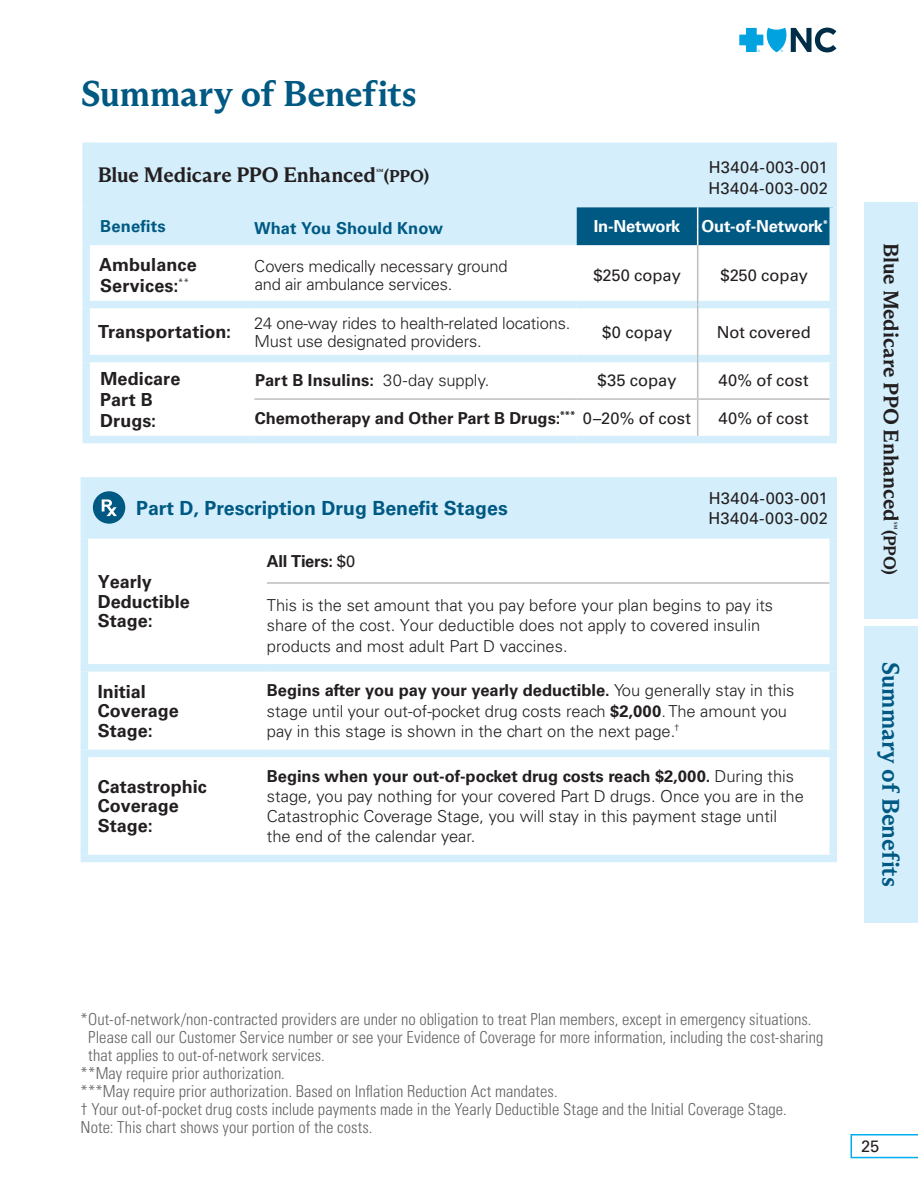
<style>
.page{position:relative;width:918px;height:1188px;background:#fff}
.page>*{position:absolute;margin:0;border:0;box-sizing:border-box;transform-origin:0 0}
.t1{font:700 36px "Blue Ridge";letter-spacing:-.005em;color:#005983}
.t2{font:700 24px "Blue Ridge";letter-spacing:-.005em;color:#005983}
.t3{font:700 21px "Blue Ridge";letter-spacing:-.005em;color:#231f20}
.t4{font:700 19.5px "Univers LT Std";color:#005983}
.t5{font:700 18px/19.5px "Univers LT Std";color:#231f20}
.t6{font:700 17.25px "Blue Ridge";letter-spacing:-.01em;color:#231f20}
.t7{font:300 16.5px/20.2px "Univers LT Std";color:#231f20}
.t8{font:300 condensed 16.5px/18px "Univers LT Std";color:#636366}
.t9{font:700 16.5px "Univers LT Std";color:#231f20}
.t10{font:16.5px "Univers LT Std";letter-spacing:.005em;color:#231f20}
.t11{font:16.5px "Univers LT Std";letter-spacing:.025em;color:#231f20}
.t12{font:700 16.5px "Univers LT Std";letter-spacing:.005em;color:#005983}
.t13{font:700 16.5px "Univers LT Std";letter-spacing:-.01em;color:#fff}
.t14{font:700 4.5px "Blue Ridge";color:#231f20}
.s1{font-weight:300}
.s2{font-weight:400}
.s3{font-weight:700}
</style>
<div class="page">
<svg style="left:739px;top:28px;width:97px;height:24px"></svg>
<div style="left:90px;top:143px;width:740px;height:102px;background:#d4effb"></div>
<div style="left:577px;top:207px;width:253px;height:38px;background:#005983"></div>
<hr style="left:697px;top:207px;width:1px;height:38px;background:#fff">
<div style="left:82px;top:301px;width:172px;height:7px;background:#d4effb"></div>
<div style="left:577px;top:301px;width:120px;height:7px;background:#d4effb"></div>
<div style="left:698px;top:301px;width:139px;height:7px;background:#d4effb"></div>
<div style="left:577px;top:355px;width:120px;height:7px;background:#d4effb"></div>
<div style="left:577px;top:436px;width:121px;height:7px;background:#d4effb"></div>
<div style="left:698px;top:355px;width:139px;height:7px;background:#d4effb"></div>
<div style="left:698px;top:436px;width:139px;height:7px;background:#d4effb"></div>
<div style="left:830px;top:245px;width:7px;height:56px;background:#d4effb"></div>
<div style="left:830px;top:308px;width:7px;height:47px;background:#d4effb"></div>
<div style="left:830px;top:362px;width:7px;height:37px;background:#d4effb"></div>
<div style="left:830px;top:399px;width:7px;height:37px;background:#d4effb"></div>
<div style="left:82px;top:245px;width:8px;height:56px;background:#d4effb"></div>
<div style="left:82px;top:308px;width:8px;height:47px;background:#d4effb"></div>
<div style="left:82px;top:207px;width:8px;height:38px;background:#d4effb"></div>
<div style="left:830px;top:207px;width:7px;height:38px;background:#d4effb"></div>
<div style="left:254px;top:301px;width:307px;height:7px;background:#d4effb"></div>
<div style="left:561px;top:301px;width:16px;height:7px;background:#d4effb"></div>
<div style="left:254px;top:355px;width:307px;height:7px;background:#d4effb"></div>
<div style="left:561px;top:355px;width:16px;height:7px;background:#d4effb"></div>
<div style="left:254px;top:436px;width:307px;height:7px;background:#d4effb"></div>
<div style="left:561px;top:436px;width:16px;height:7px;background:#d4effb"></div>
<hr style="left:697px;top:245px;width:1px;height:60px;background:#bcbdc0">
<hr style="left:697px;top:305px;width:1px;height:54px;background:#bcbdc0">
<hr style="left:697px;top:359px;width:1px;height:39px;background:#bcbdc0">
<hr style="left:697px;top:400px;width:1px;height:36px;background:#bcbdc0">
<div style="left:82px;top:355px;width:172px;height:7px;background:#d4effb"></div>
<div style="left:82px;top:362px;width:8px;height:37px;background:#d4effb"></div>
<div style="left:82px;top:399px;width:8px;height:37px;background:#d4effb"></div>
<div style="left:82px;top:436px;width:172px;height:7px;background:#d4effb"></div>
<hr style="left:254px;top:398px;width:307px;height:2px;background:#bcbdc0">
<svg style="left:561px;top:398px;width:16px;height:2px"></svg>
<hr style="left:577px;top:398px;width:121px;height:2px;background:#bcbdc0">
<hr style="left:698px;top:398px;width:131px;height:2px;background:#bcbdc0">
<div style="left:82px;top:143px;width:8px;height:64px;background:#d4effb"></div>
<div style="left:830px;top:143px;width:7px;height:64px;background:#d4effb"></div>
<svg style="left:850px;top:1134px;width:68px;height:24px"></svg>
<div style="left:84px;top:485px;width:749px;height:54px;background:#d4effb"></div>
<svg style="left:88px;top:749px;width:179px;height:106px"></svg>
<svg style="left:267px;top:539px;width:563px;height:316px"></svg>
<div style="left:81px;top:664px;width:186px;height:8px;background:#d4effb"></div>
<div style="left:81px;top:750px;width:186px;height:7px;background:#d4effb"></div>
<div style="left:81px;top:855px;width:186px;height:7px;background:#d4effb"></div>
<div style="left:267px;top:664px;width:570px;height:8px;background:#d4effb"></div>
<div style="left:267px;top:750px;width:570px;height:7px;background:#d4effb"></div>
<div style="left:81px;top:477px;width:186px;height:15px;background:#d4effb"></div>
<div style="left:267px;top:477px;width:570px;height:15px;background:#d4effb"></div>
<div style="left:81px;top:539px;width:7px;height:44px;background:#d4effb"></div>
<div style="left:81px;top:583px;width:7px;height:81px;background:#d4effb"></div>
<div style="left:81px;top:672px;width:7px;height:78px;background:#d4effb"></div>
<div style="left:81px;top:757px;width:7px;height:98px;background:#d4effb"></div>
<div style="left:81px;top:492px;width:7px;height:47px;background:#d4effb"></div>
<div style="left:267px;top:855px;width:570px;height:7px;background:#d4effb"></div>
<hr style="left:267px;top:582px;width:562px;height:2px;background:#bcbdc0">
<div style="left:830px;top:492px;width:7px;height:47px;background:#d4effb"></div>
<div style="left:830px;top:539px;width:7px;height:44px;background:#d4effb"></div>
<div style="left:830px;top:583px;width:7px;height:81px;background:#d4effb"></div>
<div style="left:830px;top:672px;width:7px;height:78px;background:#d4effb"></div>
<div style="left:830px;top:757px;width:7px;height:98px;background:#d4effb"></div>
<div style="left:93px;top:491px;width:32px;height:33px;background:#005983;border-radius:50%"></div>
<svg style="left:102px;top:499px;width:15px;height:17px"></svg>
<div style="left:864px;top:626px;width:54px;height:297px;background:#d4effb"></div>
<div style="left:864px;top:202px;width:54px;height:416px;background:#d4effb"></div>
<p class="t1" style="left:81px;top:72px;width:337px">Summary of Benef its</p>
<p class="t3" style="left:98px;top:163px;width:280px">Blue Medicare PPO Enhanced</p>
<p class="t14" style="left:377px;top:168px;width:8px">SM</p>
<p class="t6" style="left:384px;top:166px;width:47px">(PPO)</p>
<p class="t11" style="left:709px;top:158px;width:121px">H3404-003-001</p>
<p class="t11" style="left:709px;top:178px;width:121px">H3404-003-002</p>
<p class="t12" style="left:100px;top:217px;width:67px">Benefits</p>
<p class="t12" style="left:254px;top:219px;width:190px">What You Should Know</p>
<p class="t13" style="left:594px;top:217px;width:88px">In-Network</p>
<p class="t13" style="left:701px;top:217px;width:128px">Out-of-Network<sup>*</sup></p>
<p class="t5" style="left:99px;top:254px;width:99px;line-height:21px">Ambulance<br>Services:<sup>**</sup></p>
<p class="t7" style="left:254px;top:257px;width:255px;line-height:18px">Covers medically necessary ground and air ambulance services.</p>
<p class="t10" style="left:593px;top:265px;width:89px">$250 copay</p>
<p class="t10" style="left:720px;top:265px;width:89px">$250 copay</p>
<p class="t5" style="left:98px;top:322px;width:135px">Transportation:</p>
<p class="t7" style="left:254px;top:314px;width:318px;line-height:18px">24 one-way rides to health-related locations.<br>Must use designated providers.</p>
<p class="t10" style="left:602px;top:322px;width:72px">$0 copay</p>
<p class="t10" style="left:717px;top:322px;width:96px">Not covered</p>
<p class="t5" style="left:100px;top:368px;width:82px;line-height:21px">Medicare<br>Part B<br>Drugs:</p>
<p class="t9" style="left:255px;top:371px;width:236px">Part B Insulins: <span class="s1">30-day supply.</span></p>
<p class="t10" style="left:598px;top:371px;width:80px">$35 copay</p>
<p class="t10" style="left:718px;top:371px;width:92px">40% of cost</p>
<p class="t9" style="left:255px;top:408px;width:438px">Chemotherapy and Other Part B Drugs:<sup>***</sup> <span class="s2">0–20% of cost</span></p>
<p class="t10" style="left:718px;top:408px;width:92px">40% of cost</p>
<p class="t4" style="left:136px;top:497px;width:373px">Part D, Prescription Drug Benefit Stages</p>
<p class="t11" style="left:709px;top:488px;width:121px">H3404-003-001</p>
<p class="t11" style="left:709px;top:509px;width:121px">H3404-003-002</p>
<p class="t5" style="left:98px;top:572px;width:94px">Yearly<br>Deductible<br>Stage:</p>
<p class="t9" style="left:267px;top:551px;width:90px">All Tiers: <span class="s2">$0</span></p>
<p class="t7" style="left:267px;top:595px;width:508px">This is the set amount that you pay before your plan begins to pay its share of the cost. Your deductible does not apply to covered insulin products and most adult Part D vaccines.</p>
<p class="t5" style="left:98px;top:682px;width:83px">Initial<br>Coverage<br>Stage:</p>
<p class="t7" style="left:267px;top:680px;width:529px"><span class="s3">Begins after you pay your yearly deductible.</span> You generally stay in this stage until your out-of-pocket drug costs reach <span class="s3">$2,000</span>. The amount you pay in this stage is shown in the chart on the next page.<sup>†</sup></p>
<p class="t5" style="left:98px;top:777px;width:111px">Catastrophic<br>Coverage<br>Stage:</p>
<p class="t7" style="left:267px;top:766px;width:539px"><span class="s3">Begins when your out-of-pocket drug costs reach $2,000.</span> During this stage, you pay nothing for your covered Part D drugs. Once you are in the Catastrophic Coverage Stage, you will stay in this payment stage until the end of the calendar year.</p>
<p class="t3" style="left:903px;top:243px;width:280px;rotate:90deg">Blue Medicare PPO Enhanced</p>
<p class="t14" style="left:898px;top:522px;width:8px;rotate:90deg">SM</p>
<p class="t6" style="left:900px;top:530px;width:47px;rotate:90deg">(PPO)</p>
<p class="t2" style="left:905px;top:662px;width:226px;rotate:90deg">Summary of Benef its</p>
<p class="t8" style="left:88px;top:1011px;width:737px;text-indent:-8px">*Out-of-network/non-contracted providers are under no obligation to treat Plan members, except in emergency situations.<br>Please call our Customer Service number or see your Evidence of Coverage for more information, including the cost-sharing that applies to out-of-network services.</p>
<p class="t8" style="left:81px;top:1065px;width:206px">**May require prior authorization.</p>
<p class="t8" style="left:81px;top:1083px;width:479px">***May require prior authorization. Based on Inflation Reduction Act mandates.</p>
<p class="t8" style="left:81px;top:1101px;width:708px">† Your out-of-pocket drug costs include payments made in the Yearly Deductible Stage and the Initial Coverage Stage.</p>
<p class="t8" style="left:81px;top:1119px;width:294px">Note: This chart shows your portion of the costs.</p>
<p class="t10" style="left:861px;top:1136px;width:20px">25</p>
</div>
